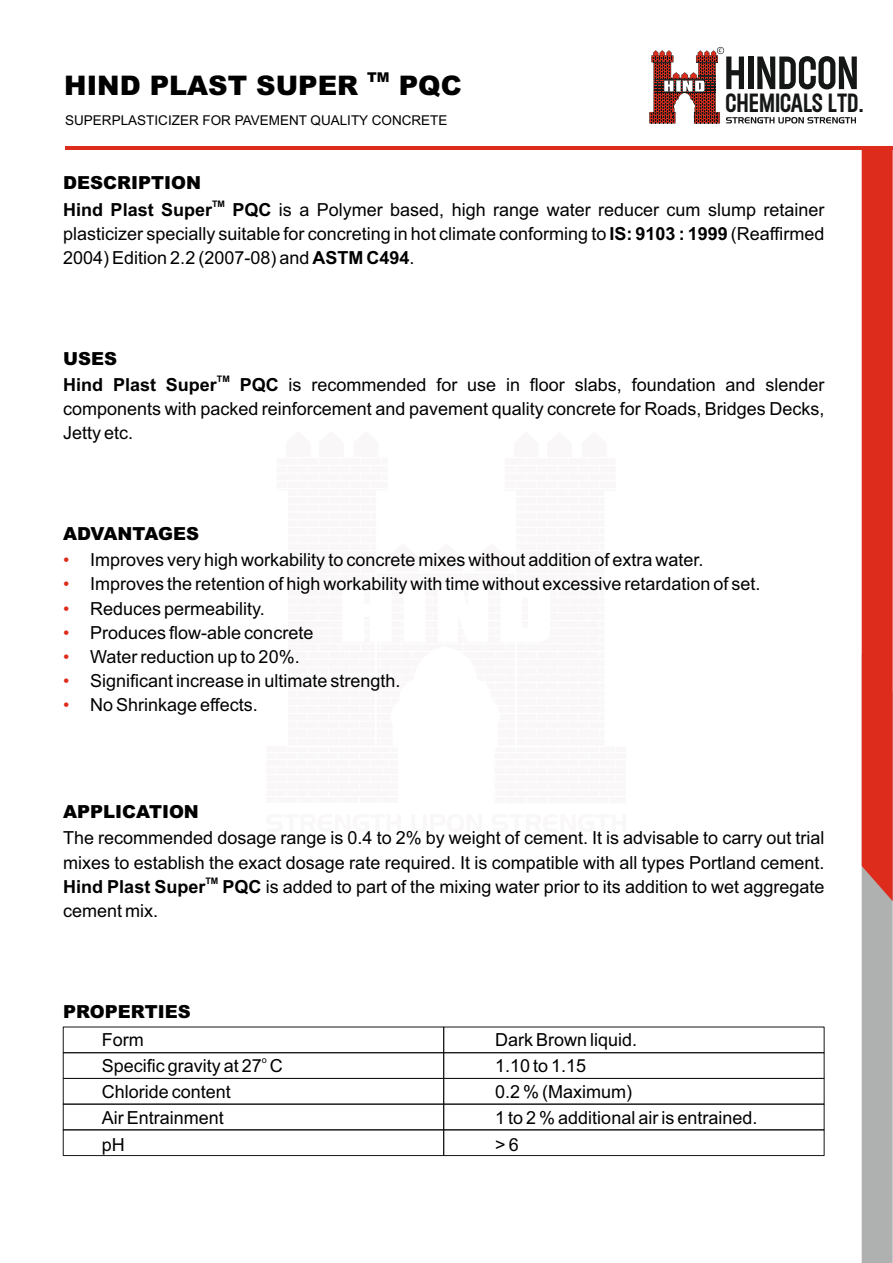
<style>
.page{position:relative;width:893px;height:1263px;background:#fff}
.page>*{position:absolute;margin:0;border:0;box-sizing:border-box;transform-origin:0 0}
.t1{font:500 50.1px "Roundkey";color:#151616}
.t2{font:500 28.35px "Roundkey";color:#151616}
.t3{font:900 27px "Arial";color:#000}
.t4{font:18px/24.2px "Arial";color:#000;text-align:justify}
.t5{font:900 18px "Arial";color:#000}
.t6{font:700 18px "Arial";color:#000}
.t7{font:13.5px "Arial";color:#000}
.t8{font:900 13.5px "Arial";color:#000}
.t9{font:700 9px "Arial";color:#000}
.t10{font:9px "Arial";color:#000}
.s1{font-weight:700}
.s2{color:#dd2b1c}
</style>
<div class="page">
<hr style="left:65px;top:147px;width:828px;height:3px;background:#dd2b1c">
<svg style="left:649px;top:47px;width:207px;height:77px"></svg>
<svg style="left:862px;top:150px;width:31px;height:1113px;background:#cd5950"></svg>
<div style="left:63px;top:1052px;width:381px;height:27px;border:1px solid #151616"></div>
<div style="left:63px;top:1078px;width:381px;height:26px;border:1px solid #151616"></div>
<div style="left:63px;top:1104px;width:381px;height:26px;border:1px solid #151616"></div>
<div style="left:63px;top:1129px;width:381px;height:27px;border:1px solid #151616"></div>
<div style="left:443px;top:1052px;width:381px;height:27px;border:1px solid #151616"></div>
<div style="left:443px;top:1078px;width:381px;height:26px;border:1px solid #151616"></div>
<div style="left:443px;top:1104px;width:381px;height:26px;border:1px solid #151616"></div>
<div style="left:443px;top:1129px;width:381px;height:27px;border:1px solid #151616"></div>
<p class="t8" style="left:367px;top:72px;width:24px">TM</p>
<h3 class="t3" style="left:64px;top:76px;width:296px">HIND PLAST SUPER</h3>
<h3 class="t3" style="left:399px;top:76px;width:64px">PQC</h3>
<p class="t7" style="left:65px;top:116px;width:384px">SUPERPLASTICIZER FOR PAVEMENT QUALITY CONCRETE</p>
<p class="t5" style="left:63px;top:177px;width:139px">DESCRIPTION</p>
<h1 class="t1" style="left:724px;top:47px;width:136px">HINDCON</h1>
<h2 class="t2" style="left:725px;top:88px;width:140px">CHEMICALS LTD.</h2>
<p class="t9" style="left:212px;top:200px;width:14px">TM</p>
<p class="t4" style="left:63px;top:199px;width:763px"><span class="s1">Hind Plast Super PQC</span> is a Polymer based, high range water reducer cum slump retainer plasticizer specially suitable for concreting in hot climate conforming to <span class="s1">IS: 9103 : 1999</span> (Reaffirmed 2004) Edition 2.2 (2007-08) and <span class="s1">ASTM C494</span>.</p>
<p class="t5" style="left:63px;top:352px;width:55px">USES</p>
<p class="t9" style="left:217px;top:375px;width:14px">TM</p>
<p class="t4" style="left:63px;top:374px;width:763px;text-indent:177px"><span class="s1">PQC</span> is recommended for use in floor slabs, foundation and slender components with packed reinforcement and pavement quality concrete for Roads, Bridges Decks, Jetty etc.</p>
<p class="t6" style="left:63px;top:378px;width:155px">Hind Plast Super</p>
<p class="t5" style="left:63px;top:527px;width:137px">ADVANTAGES</p>
<p class="t4" style="left:63px;top:549px;width:642px"><span class="s2">•</span> Improves very high workability to concrete mixes without addition of extra water.</p>
<p class="t4" style="left:63px;top:574px;width:699px"><span class="s2">•</span> Improves the retention of high workability with time without excessive retardation of set.</p>
<p class="t4" style="left:63px;top:598px;width:203px"><span class="s2">•</span> Reduces permeability.</p>
<p class="t4" style="left:63px;top:622px;width:252px"><span class="s2">•</span> Produces flow-able concrete</p>
<p class="t4" style="left:63px;top:646px;width:238px"><span class="s2">•</span> Water reduction up to 20%.</p>
<p class="t4" style="left:63px;top:670px;width:339px"><span class="s2">•</span> Significant increase in ultimate strength.</p>
<p class="t4" style="left:63px;top:694px;width:196px"><span class="s2">•</span> No Shrinkage effects.</p>
<p class="t5" style="left:63px;top:805px;width:137px">APPLICATION</p>
<p class="t4" style="left:63px;top:828px;width:763px">The recommended dosage range is 0.4 to 2% by weight of cement. It is advisable to carry out trial mixes to establish the exact dosage rate required. It is compatible with all types Portland cement.</p>
<p class="t9" style="left:205px;top:877px;width:14px">TM</p>
<p class="t4" style="left:63px;top:876px;width:763px"><span class="s1">Hind Plast Super PQC</span> is added to part of the mixing water prior to its addition to wet aggregate cement mix.</p>
<p class="t5" style="left:63px;top:1005px;width:129px">PROPERTIES</p>
<p class="t4" style="left:102px;top:1029px;width:43px">Form</p>
<p class="t4" style="left:495px;top:1029px;width:144px">Dark Brown liquid.</p>
<p class="t10" style="left:262px;top:1056px;width:7px">o</p>
<p class="t4" style="left:102px;top:1055px;width:183px">Specific gravity at 27 C</p>
<p class="t4" style="left:495px;top:1055px;width:93px">1.10 to 1.15</p>
<p class="t4" style="left:102px;top:1081px;width:131px">Chloride content</p>
<p class="t4" style="left:495px;top:1081px;width:139px">0.2 % (Maximum)</p>
<p class="t4" style="left:102px;top:1108px;width:124px">Air Entrainment</p>
<p class="t4" style="left:495px;top:1108px;width:264px">1 to 2 % additional air is entrained.</p>
<p class="t4" style="left:102px;top:1134px;width:25px">pH</p>
<p class="t4" style="left:495px;top:1134px;width:25px">&gt; 6</p>
</div>
